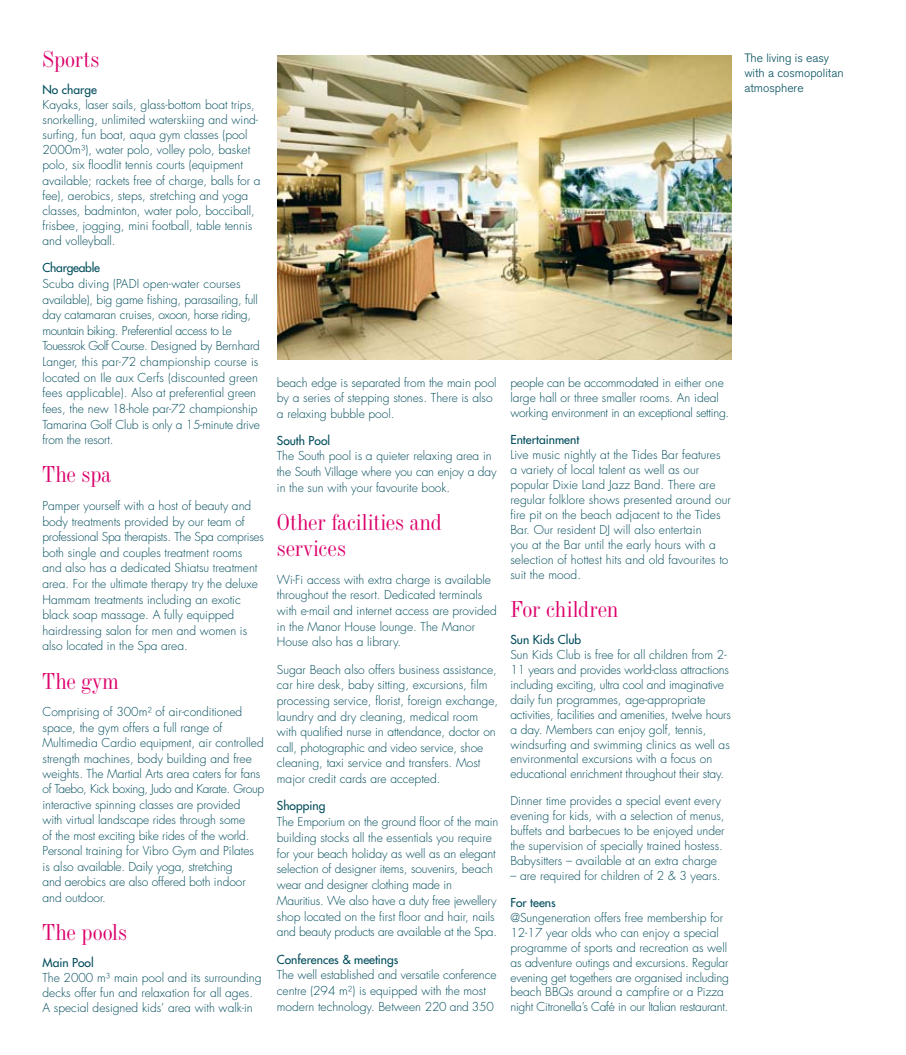
<style>
.page{position:relative;width:906px;height:1055px;background:#fff}
.page>*{position:absolute;margin:0;border:0;box-sizing:border-box;transform-origin:0 0}
.t1{font:22.5px/26.2px "Industrial 736 BT";color:#dc006b}
.t2{font:300 12px/15.6px "Futura";color:#004c5b}
.t3{font:300 12px/15px "Futura";letter-spacing:-.02em;color:#004c5b}
.t4{font:12px "Futura";color:#004c5b}
.t5{font:300 12px/15px "Akzidenz Grotesk BE";color:#004c5b}
.t6{font:12px "Futura";letter-spacing:-.02em;color:#004c5b}
</style>
<div class="page">
<img style="left:277px;top:56px;width:454px;height:303px">
<h1 class="t1" style="left:43px;top:45px;width:58px">Sports</h1>
<p class="t4" style="left:43px;top:81px;width:56px">No charge</p>
<p class="t2" style="left:43px;top:97px;width:219px;line-height:15.1px">Kayaks, laser sails, glass-bottom boat trips, snorkelling, unlimited waterskiing and wind&shy;surfing, fun boat, aqua gym classes (pool 2000m³), water polo, volley polo, basket polo, six floodlit tennis courts (equipment available; rackets free of charge, balls for a fee), aerobics, steps, stretching and yoga classes, badminton, water polo, bocciball, frisbee, jogging, mini football, table tennis and volleyball.</p>
<p class="t6" style="left:43px;top:260px;width:59px">Chargeable</p>
<p class="t2" style="left:43px;top:276px;width:219px">Scuba diving (PADI open-water courses available), big game fishing, parasailing, full day catamaran cruises, oxoon, horse riding, mountain biking. Preferential access to Le Touessrok Golf Course. Designed by Bernhard Langer, this par-72 championship course is located on Ile aux Cerfs (discounted green fees applicable). Also at preferential green fees, the new 18-hole par-72 championship Tamarina Golf Club is only a 15-minute drive from the resort.</p>
<h1 class="t1" style="left:43px;top:461px;width:70px">The spa</h1>
<p class="t2" style="left:43px;top:498px;width:223px">Pamper yourself with a host of beauty and body treatments provided by our team of professional Spa therapists. The Spa comprises both single and couples treatment rooms and also has a dedicated Shiatsu treatment area. For the ultimate therapy try the deluxe Hammam treatments including an exotic black soap massage. A fully equipped hairdressing salon for men and women is also located in the Spa area.</p>
<h1 class="t1" style="left:43px;top:667px;width:78px">The gym</h1>
<p class="t2" style="left:43px;top:704px;width:223px">Comprising of 300m² of air-conditioned space, the gym offers a full range of Multimedia Cardio equipment, air controlled strength machines, body building and free weights. The Martial Arts area caters for fans of Taebo, Kick boxing, Judo and Karate. Group interactive spinning classes are provided<br>with virtual landscape rides through some<br>of the most exciting bike rides of the world.<br>Personal training for Vibro Gym and Pilates is also available. Daily yoga, stretching<br>and aerobics are also offered both indoor and outdoor.</p>
<h1 class="t1" style="left:43px;top:918px;width:86px">The pools</h1>
<p class="t4" style="left:43px;top:954px;width:53px">Main Pool</p>
<p class="t2" style="left:43px;top:970px;width:220px;line-height:15px">The 2000 m³ main pool and its surrounding decks offer fun and relaxation for all ages.<br>A special designed kids’ area with walk-in</p>
<p class="t2" style="left:277px;top:375px;width:221px">beach edge is separated from the main pool by a series of stepping stones. There is also a relaxing bubble pool.</p>
<p class="t4" style="left:277px;top:432px;width:55px">South Pool</p>
<p class="t2" style="left:277px;top:448px;width:221px">The South pool is a quieter relaxing area in the South Village where you can enjoy a day in the sun with your favourite book.</p>
<h1 class="t1" style="left:277px;top:508px;width:166px">Other facilities and services</h1>
<p class="t2" style="left:277px;top:571px;width:221px">Wi-Fi access with extra charge is available throughout the resort. Dedicated terminals with e-mail and internet access are provided in the Manor House lounge. The Manor House also has a library.</p>
<p class="t2" style="left:277px;top:661px;width:223px">Sugar Beach also offers business assistance, car hire desk, baby sitting, excursions, film processing service, florist, foreign exchange, laundry and dry cleaning, medical room with qualified nurse in attendance, doctor on call, photographic and video service, shoe cleaning, taxi service and transfers. Most major credit cards are accepted.</p>
<p class="t4" style="left:277px;top:798px;width:50px">Shopping</p>
<p class="t2" style="left:277px;top:814px;width:223px">The Emporium on the ground floor of the main building stocks all the essentials you require for your beach holiday as well as an elegant selection of designer items, souvenirs, beach wear and designer clothing made in Mauritius. We also have a duty free jewellery shop located on the first floor and hair, nails and beauty products are available at the Spa.</p>
<p class="t4" style="left:277px;top:951px;width:123px">Conferences &amp; meetings</p>
<p class="t2" style="left:277px;top:967px;width:221px">The well established and versatile conference centre (294 m²) is equipped with the most modern technology. Between 220 and 350</p>
<p class="t3" style="left:510px;top:375px;width:220px">people can be accommodated in either one large hall or three smaller rooms. An ideal working environment in an exceptional setting.</p>
<p class="t4" style="left:510px;top:431px;width:70px">Entertainment</p>
<p class="t2" style="left:510px;top:447px;width:222px;line-height:15px">Live music nightly at the Tides Bar features<br>a variety of local talent as well as our popular Dixie Land Jazz Band. There are regular folklore shows presented around our fire pit on the beach adjacent to the Tides Bar. Our resident DJ will also entertain<br>you at the Bar until the early hours with a selection of hottest hits and old favourites to suit the mood.</p>
<h1 class="t1" style="left:510px;top:595px;width:110px">For children</h1>
<p class="t4" style="left:510px;top:631px;width:72px">Sun Kids Club</p>
<p class="t2" style="left:510px;top:647px;width:222px;line-height:14.9px">Sun Kids Club is free for all children from 2- 11 years and provides world-class attractions including exciting, ultra cool and imaginative daily fun programmes, age-appropriate activities, facilities and amenities, twelve hours a day. Members can enjoy golf, tennis, windsurfing and swimming clinics as well as environmental excursions with a focus on educational enrichment throughout their stay.</p>
<p class="t2" style="left:510px;top:793px;width:216px;line-height:15px">Dinner time provides a special event every evening for kids, with a selection of menus, buffets and barbecues to be enjoyed under the supervision of specially trained hostess.<br>Babysitters – available at an extra charge</p>
<p class="t2" style="left:510px;top:868px;width:212px">– are required for children of 2 &amp; 3 years.</p>
<p class="t4" style="left:510px;top:894px;width:47px">For teens</p>
<p class="t2" style="left:510px;top:910px;width:220px;line-height:15px">@Sungeneration offers free membership for 12-17 year olds who can enjoy a special programme of sports and recreation as well as adventure outings and excursions. Regular evening get togethers are organised including beach BBQs around a campfire or a Pizza night Citronella’s Café in our Italian restaurant.</p>
<p class="t5" style="left:744px;top:50px;width:101px">The living is easy with a cosmopolitan atmosphere</p>
</div>
